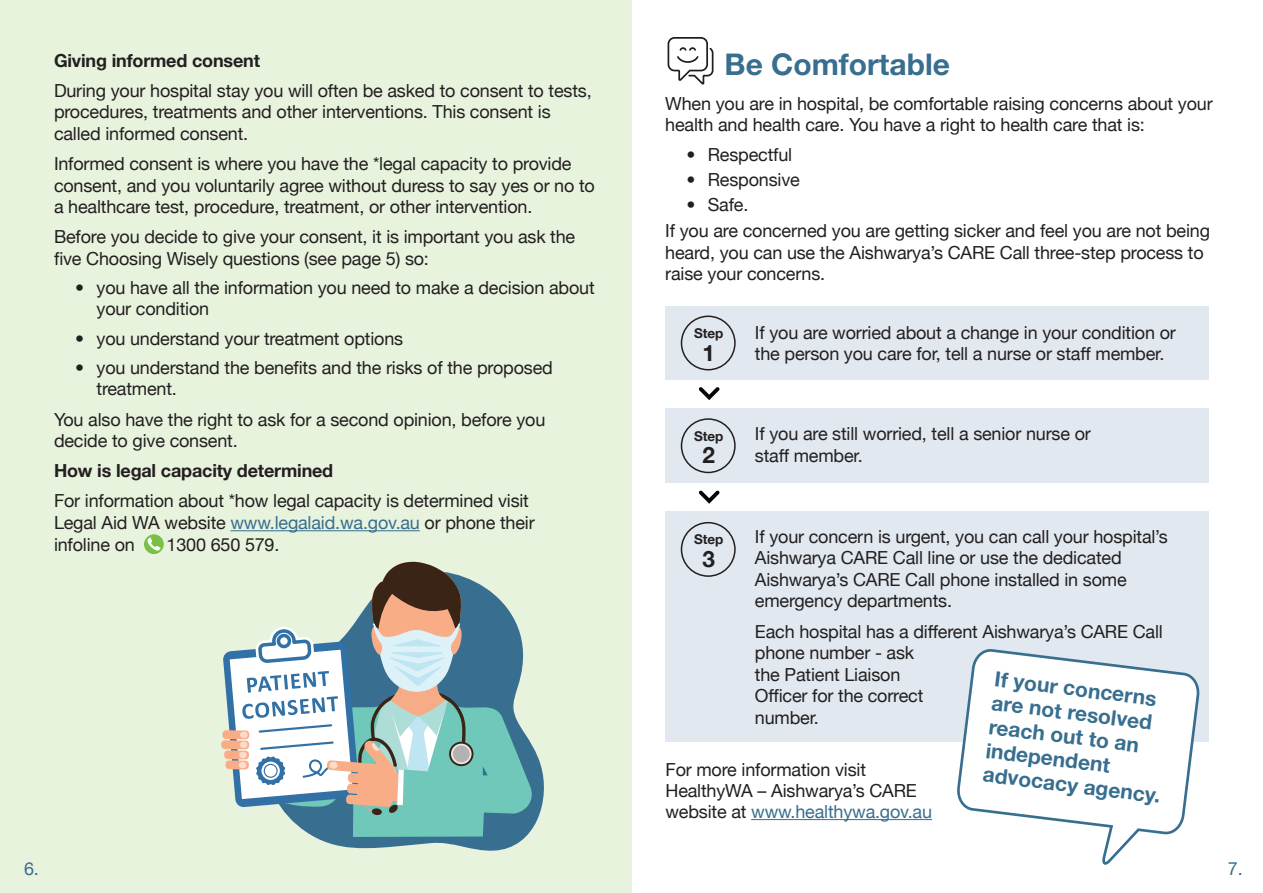
<style>
.page{position:relative;width:1263px;height:893px;background:#fff}
.page>*{position:absolute;margin:0;border:0;box-sizing:border-box;transform-origin:0 0}
.t1{font:700 30px "Helvetica Neue LT Std";color:#386e8f}
.t2{font:700 22.5px "Helvetica Neue";color:#231f20}
.t3{font:700 21px/24px "Helvetica Neue LT Std";color:#386e8f}
.t4{font:18px/21.6px "Helvetica Neue";letter-spacing:-.01em;color:#231f20}
.t5{font:700 18px "Helvetica Neue";letter-spacing:-.01em;color:#231f20}
.t6{font:18px "Helvetica Neue";color:#386e8f}
.t7{font:700 13.5px "Helvetica Neue";letter-spacing:-.01em;color:#231f20}
.s1{font-family:"Helvetica Neue LT Std";font-weight:700}
.s2{color:#386e8f}
</style>
<div class="page">
<div style="left:0;top:0;width:631px;height:893px;background:#e8f3de"></div>
<svg style="left:315px;top:745px;width:229px;height:106px;fill:#386e8f"></svg>
<div style="left:221px;top:740px;width:28px;height:9px;background:#f9ad87;border-radius:4px"></div>
<svg style="left:223px;top:562px;width:309px;height:275px"></svg>
<div style="left:665px;top:307px;width:544px;height:73px;background:#e1e8ef"></div>
<div style="left:665px;top:408px;width:544px;height:74px;background:#e1e8ef"></div>
<div style="left:665px;top:511px;width:544px;height:230px;background:#e1e8ef"></div>
<hr style="left:230px;top:530px;width:190px;height:1px;background:#386e8f">
<svg style="left:954px;top:649px;width:248px;height:216px"></svg>
<div style="left:681px;top:316px;width:55px;height:54px;border:2px solid #231f20;border-radius:50%"></div>
<div style="left:681px;top:418px;width:55px;height:55px;border:2px solid #231f20;border-radius:50%"></div>
<div style="left:681px;top:522px;width:55px;height:55px;border:2px solid #231f20;border-radius:50%"></div>
<hr style="left:751px;top:819px;width:181px;height:1px;background:#386e8f">
<svg style="left:144px;top:534px;width:20px;height:20px"></svg>
<svg style="left:667px;top:37px;width:46px;height:48px"></svg>
<svg style="left:699px;top:387px;width:20px;height:13px"></svg>
<svg style="left:699px;top:491px;width:20px;height:13px"></svg>
<p class="t5" style="left:54px;top:46px;width:207px">Giving informed consent</p>
<p class="t4" style="left:54px;top:81px;width:539px">During your hospital stay you will often be asked to consent to tests, procedures, treatments and other interventions. This consent is called informed consent.</p>
<p class="t4" style="left:54px;top:154px;width:542px">Informed consent is where you have the *legal capacity to provide consent, and you voluntarily agree without duress to say yes or no to a healthcare test, procedure, treatment, or other intervention.</p>
<p class="t4" style="left:54px;top:227px;width:523px">Before you decide to give your consent, it is important you ask the five Choosing Wisely questions (see page 5) so:</p>
<p class="t4" style="left:97px;top:279px;width:500px;line-height:21px;text-indent:-21px"><span class="s1">•</span> you have all the information you need to make a decision about your condition</p>
<p class="t4" style="left:75px;top:329px;width:329px"><span class="s1">•</span> you understand your treatment options</p>
<p class="t4" style="left:97px;top:359px;width:458px;line-height:21px;text-indent:-21px"><span class="s1">•</span> you understand the benefits and the risks of the proposed treatment.</p>
<p class="t4" style="left:54px;top:409px;width:493px">You also have the right to ask for a second opinion, before you decide to give consent.</p>
<p class="t5" style="left:54px;top:457px;width:281px">How is legal capacity determined</p>
<p class="t4" style="left:54px;top:491px;width:482px">For information about *how legal capacity is determined visit<br>Legal Aid WA website <span class="s2">www.legalaid.wa.gov.au</span> or phone their infoline on</p>
<p class="t4" style="left:167px;top:534px;width:114px">1300 650 579.</p>
<h1 class="t1" style="left:724px;top:46px;width:227px">Be Comfortable</h1>
<p class="t4" style="left:665px;top:94px;width:549px">When you are in hospital, be comfortable raising concerns about your health and health care. You have a right to health care that is:</p>
<p class="t4" style="left:686px;top:145px;width:107px"><span class="s1">•</span> Respectful</p>
<p class="t4" style="left:686px;top:170px;width:115px"><span class="s1">•</span> Responsive</p>
<p class="t4" style="left:665px;top:193px;width:546px;line-height:25.8px;text-indent:21px"><span class="s1">•</span> Safe.<br>If you are concerned you are getting sicker and feel you are not being</p>
<p class="t4" style="left:665px;top:243px;width:540px">heard, you can use the Aishwarya’s CARE Call three-step process to raise your concerns.</p>
<p class="t7" style="left:694px;top:323px;width:31px">Step</p>
<p class="t2" style="left:702px;top:335px;width:14px">1</p>
<p class="t7" style="left:694px;top:425px;width:31px">Step</p>
<p class="t2" style="left:702px;top:438px;width:14px">2</p>
<p class="t4" style="left:755px;top:323px;width:422px;line-height:21.1px">If you are worried about a change in your condition or the person you care for, tell a nurse or staff member.</p>
<p class="t4" style="left:755px;top:424px;width:337px">If you are still worried, tell a senior nurse or staff member.</p>
<p class="t4" style="left:755px;top:526px;width:414px">If your concern is urgent, you can call your hospital’s Aishwarya CARE Call line or use the dedicated Aishwarya’s CARE Call phone installed in some emergency departments.</p>
<p class="t4" style="left:755px;top:621px;width:409px">Each hospital has a different Aishwarya’s CARE Call phone number - ask<br>the Patient Liaison<br>Officer for the correct<br>number.</p>
<p class="t4" style="left:665px;top:760px;width:268px;line-height:21px">For more information visit<br>HealthyWA – Aishwarya’s CARE website at <span class="s2">www.healthywa.gov.au</span></p>
<p class="t7" style="left:694px;top:529px;width:31px">Step</p>
<p class="t2" style="left:702px;top:541px;width:14px">3</p>
<p class="t3" style="left:996px;top:666px;width:180px;rotate:7deg">If your concerns are not resolved reach out to an independent advocacy agency.</p>
<p class="t6" style="left:24px;top:856px;width:16px">6.</p>
<p class="t6" style="left:1228px;top:856px;width:16px">7.</p>
</div>
